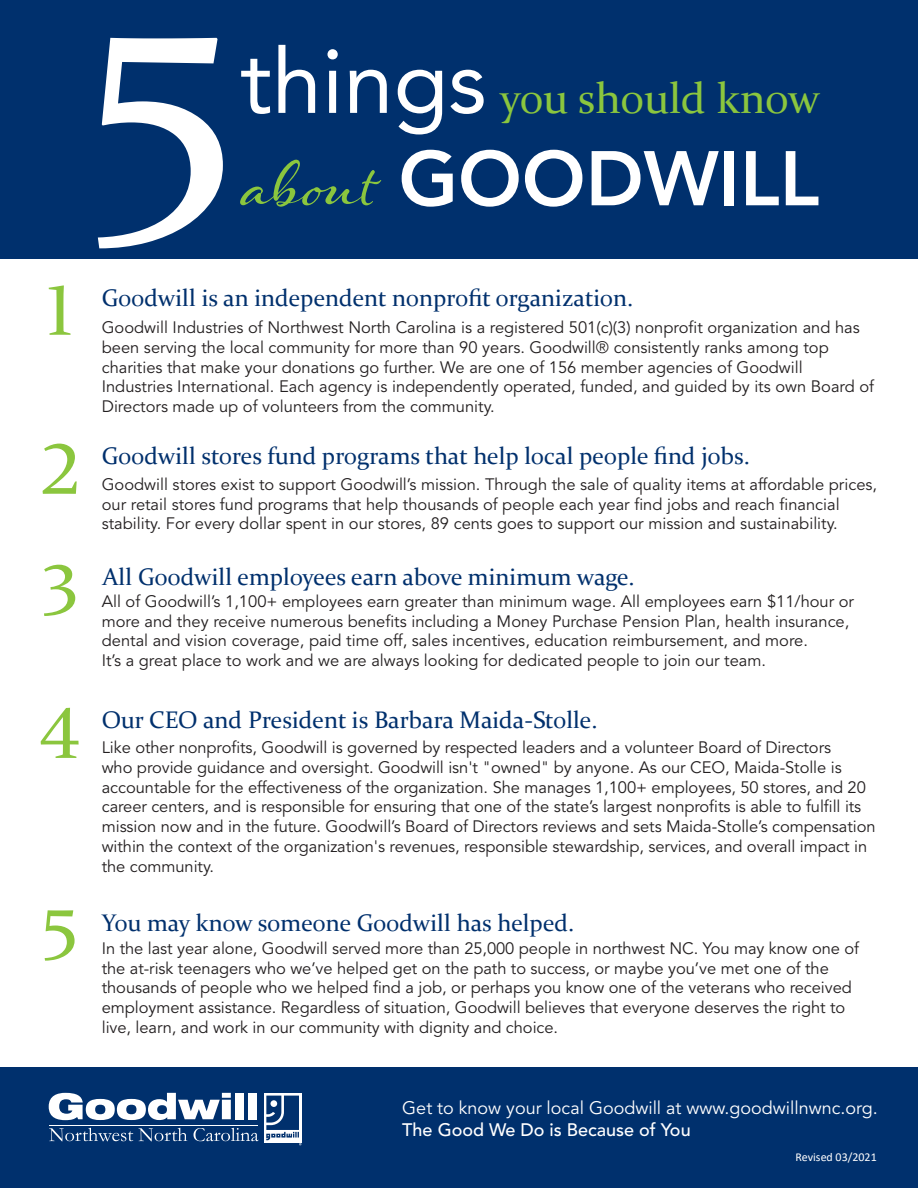
<style>
.page{position:relative;width:918px;height:1188px;background:#fff}
.page>*{position:absolute;margin:0;border:0;box-sizing:border-box;transform-origin:0 0}
.t1{font:43.5px "Constantia";color:#8bc63e}
.t2{font:24px "Constantia";color:#00306d}
.t3{font:18px "Avenir LT Std";color:#fff}
.t4{font:500 18px "Avenir LT Std";color:#fff}
.t5{font:16.5px/19.8px "Avenir LT Std";letter-spacing:-.005em;color:#231f20}
.t6{font:12px "Calibri";color:#fff}
.s1{font-family:"Avenir LT Std";font-size:90px;color:#fff}
.s2{font-weight:300}
</style>
<div class="page">
<div style="left:0;top:1067px;width:918px;height:121px;background:#00306d"></div>
<div style="left:0;top:0;width:918px;height:258px;background:#00306d"></div>
<svg style="left:49px;top:1128px;width:84px;height:13px"></svg>
<svg style="left:139px;top:1128px;width:48px;height:13px"></svg>
<svg style="left:194px;top:1128px;width:65px;height:13px"></svg>
<svg style="left:49px;top:1093px;width:182px;height:27px"></svg>
<div style="left:235px;top:1093px;width:9px;height:26px;background:#fff"></div>
<div style="left:248px;top:1093px;width:9px;height:26px;background:#fff"></div>
<svg style="left:264px;top:1093px;width:38px;height:49px"></svg>
<svg style="left:266px;top:1096px;width:36px;height:49px"></svg>
<hr style="left:49px;top:1125px;width:209px;height:1px;background:#fff">
<svg style="left:98px;top:38px;width:125px;height:210px"></svg>
<svg style="left:402px;top:150px;width:51px;height:57px"></svg>
<svg style="left:461px;top:150px;width:58px;height:57px"></svg>
<svg style="left:525px;top:150px;width:57px;height:57px"></svg>
<svg style="left:592px;top:151px;width:127px;height:54px"></svg>
<div style="left:725px;top:151px;width:9px;height:54px;background:#fff"></div>
<svg style="left:746px;top:151px;width:33px;height:54px"></svg>
<svg style="left:786px;top:151px;width:32px;height:54px"></svg>
<svg style="left:240px;top:160px;width:141px;height:47px"></svg>
<svg style="left:44px;top:565px;width:31px;height:51px"></svg>
<svg style="left:41px;top:708px;width:38px;height:50px"></svg>
<svg style="left:45px;top:910px;width:30px;height:51px"></svg>
<svg style="left:43px;top:444px;width:34px;height:50px"></svg>
<svg style="left:49px;top:285px;width:22px;height:50px"></svg>
<h1 class="t1" style="left:240px;top:69px;width:581px"><span class="s1">things</span> you should know</h1>
<h2 class="t2" style="left:102px;top:281px;width:533px">Goodwill is an independent nonprofit organization.</h2>
<p class="t5" style="left:102px;top:318px;width:774px">Goodwill Industries of Northwest North Carolina is a registered 501(c)(3) nonprofit organization and has been serving the local community for more than 90 years. Goodwill<span class="s2">®</span> consistently ranks among top charities that make your donations go further. We are one of 156 member agencies of Goodwill Industries International. Each agency is independently operated, funded, and guided by its own Board of Directors made up of volunteers from the community.</p>
<h2 class="t2" style="left:102px;top:439px;width:650px">Goodwill stores fund programs that help local people find jobs.</h2>
<p class="t5" style="left:102px;top:475px;width:777px">Goodwill stores exist to support Goodwill’s mission. Through the sale of quality items at affordable prices, our retail stores fund programs that help thousands of people each year find jobs and reach financial stability. For every dollar spent in our stores, 89 cents goes to support our mission and sustainability.</p>
<h2 class="t2" style="left:102px;top:560px;width:534px">All Goodwill employees earn above minimum wage.</h2>
<p class="t5" style="left:102px;top:592px;width:754px">All of Goodwill’s 1,100+ employees earn greater than minimum wage. All employees earn $11/hour or more and they receive numerous benefits including a Money Purchase Pension Plan, health insurance, dental and vision coverage, paid time off, sales incentives, education reimbursement, and more.<br>It’s a great place to work and we are always looking for dedicated people to join our team.</p>
<h2 class="t2" style="left:102px;top:704px;width:497px">Our CEO and President is Barbara Maida-Stolle.</h2>
<p class="t5" style="left:102px;top:738px;width:775px">Like other nonprofits, Goodwill is governed by respected leaders and a volunteer Board of Directors<br>who provide guidance and oversight. Goodwill isn't "owned" by anyone. As our CEO, Maida-Stolle is accountable for the effectiveness of the organization. She manages 1,100+ employees, 50 stores, and 20 career centers, and is responsible for ensuring that one of the state’s largest nonprofits is able to fulfill its mission now and in the future. Goodwill’s Board of Directors reviews and sets Maida-Stolle’s compensation within the context of the organization's revenues, responsible stewardship, services, and overall impact in the community.</p>
<h2 class="t2" style="left:102px;top:906px;width:473px">You may know someone Goodwill has helped.</h2>
<p class="t5" style="left:102px;top:939px;width:759px">In the last year alone, Goodwill served more than 25,000 people in northwest NC. You may know one of the at-risk teenagers who we’ve helped get on the path to success, or maybe you’ve met one of the thousands of people who we helped find a job, or perhaps you know one of the veterans who received employment assistance. Regardless of situation, Goodwill believes that everyone deserves the right to live, learn, and work in our community with dignity and choice.</p>
<p class="t3" style="left:402px;top:1098px;width:477px">Get to know your local Goodwill at www.goodwillnwnc.org.</p>
<p class="t4" style="left:402px;top:1119px;width:290px">The Good We Do is Because of You</p>
<p class="t6" style="left:796px;top:1149px;width:83px">Revised 03/2021</p>
</div>
